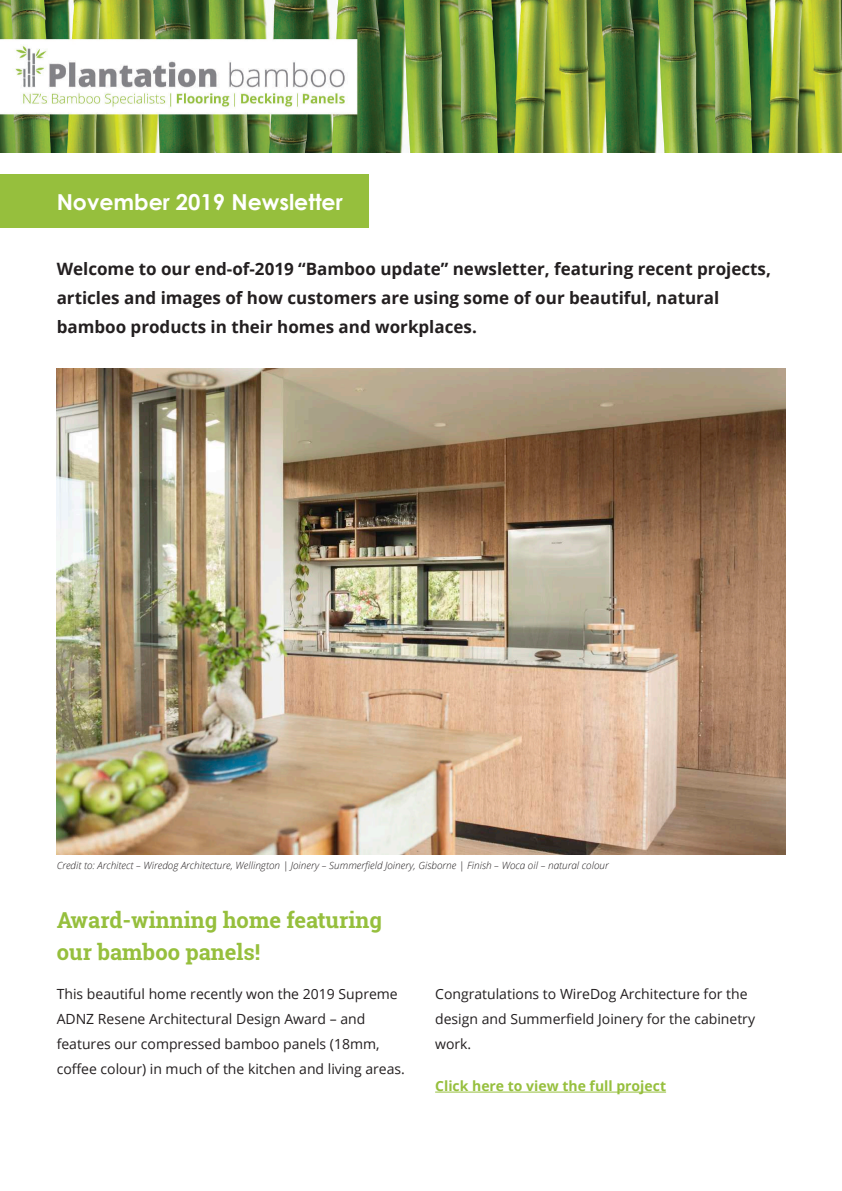
<style>
.page{position:relative;width:842px;height:1191px;background:#fff}
.page>*{position:absolute;margin:0;border:0;box-sizing:border-box;transform-origin:0 0}
.t1{font:700 22px/32px "Roboto Slab";color:#96bf3d}
.t2{font:700 22px "Century Gothic";color:#fff}
.t3{font:700 17px/29px "Open Sans";color:#231f20}
.t4{font:14px/25px "Open Sans";color:#231f20}
.t5{font:700 14px "Open Sans";color:#96bf3d}
.t6{font:italic 300 10px "Open Sans";color:#231f20}
</style>
<div class="page">
<img style="left:0;top:0;width:842px;height:153px">
<div style="left:0;top:174px;width:369px;height:54px;background:#96bf3d"></div>
<img style="left:57px;top:369px;width:728px;height:486px">
<hr style="left:435px;top:1091px;width:231px;height:1px;background:#96bf3d">
<h1 class="t2" style="left:57px;top:188px;width:288px">November 2019 Newsletter</h1>
<p class="t3" style="left:57px;top:254px;width:716px">Welcome to our end-of-2019 “Bamboo update” newsletter, featuring recent projects, articles and images of how customers are using some of our beautiful, natural bamboo products in their homes and workplaces.</p>
<p class="t6" style="left:57px;top:859px;width:554px">Credit to: Architect – Wiredog Architecture, Wellington | Joinery – Summerfield Joinery, Gisborne | Finish – Woca oil – natural colour</p>
<h1 class="t1" style="left:57px;top:903px;width:327px">Award-winning home featuring our bamboo panels!</h1>
<p class="t4" style="left:57px;top:981px;width:350px">This beautiful home recently won the 2019 Supreme ADNZ Resene Architectural Design Award – and features our compressed bamboo panels (18mm, coffee colour) in much of the kitchen and living areas.</p>
<p class="t4" style="left:435px;top:981px;width:321px">Congratulations to WireDog Architecture for the design and Summerfield Joinery for the cabinetry work.</p>
<p class="t5" style="left:435px;top:1076px;width:232px">Click here to view the full project</p>
</div>
